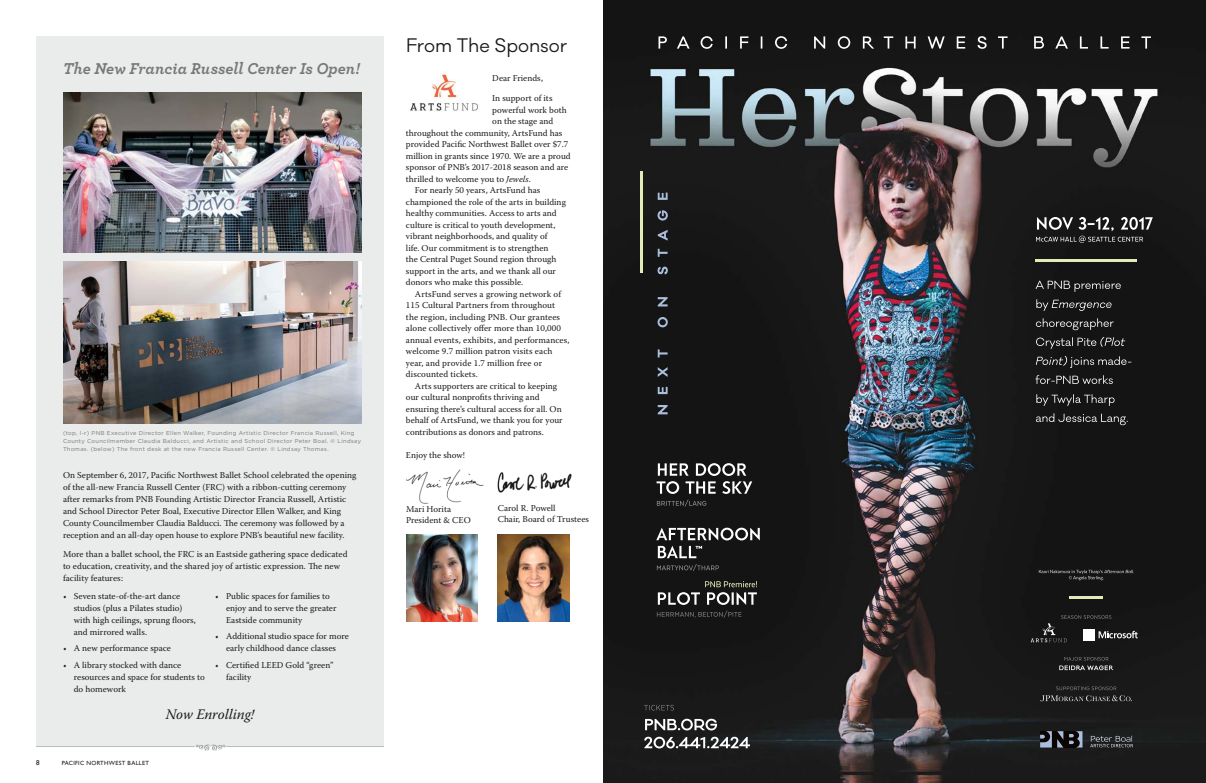
<style>
.page{position:relative;width:1206px;height:783px;background:#fff}
.page>*{position:absolute;margin:0;border:0;box-sizing:border-box;transform-origin:0 0}
.t1{font:18px "Galano Classic";color:#1c1b1b}
.t2{font:italic 700 16.5px "Archer";letter-spacing:-.005em;color:#777878}
.t3{font:italic 14.5px "Warnock Pro";letter-spacing:-.005em;color:#1c1b1b}
.t4{font:9px/12px "Warnock Pro";color:#1c1b1b}
.t5{font:7px "Gill Sans";color:#1c1b1b}
.t6{font:6px "Gill Sans";letter-spacing:.05em;color:#1c1b1b}
.t7{font:5.7px/8px "Gotham";letter-spacing:.05em;color:#777878}
.s1{font-style:italic}
</style>
<div class="page">
<img style="left:406px;top:469px;width:78px;height:35px">
<img style="left:410px;top:74px;width:68px;height:37px">
<img style="left:497px;top:535px;width:72px;height:86px">
<img style="left:497px;top:472px;width:75px;height:21px">
<img style="left:406px;top:535px;width:72px;height:86px">
<div style="left:36px;top:36px;width:348px;height:711px;background:#eaebeb"></div>
<img style="left:63px;top:93px;width:298px;height:160px">
<svg style="left:196px;top:745px;width:29px;height:6px"></svg>
<hr style="left:36px;top:746px;width:158px;height:1px;background:#cacbcc">
<hr style="left:227px;top:746px;width:157px;height:1px;background:#cacbcc">
<img style="left:63px;top:261px;width:298px;height:163px">
<img style="left:603px;top:0;width:603px;height:783px">
<hr style="left:640px;top:171px;width:3px;height:102px;background:#e3ecb6">
<hr style="left:1035px;top:259px;width:102px;height:3px;background:#e3ecb6">
<hr style="left:1070px;top:596px;width:33px;height:2px;background:#e3ecb6">
<svg style="left:644px;top:737px;width:106px;height:11px"></svg>
<svg style="left:645px;top:719px;width:72px;height:11px"></svg>
<svg style="left:1036px;top:217px;width:117px;height:26px;background:#464646"></svg>
<svg style="left:657px;top:611px;width:85px;height:7px"></svg>
<svg style="left:657px;top:564px;width:62px;height:7px"></svg>
<svg style="left:658px;top:546px;width:44px;height:12px"></svg>
<svg style="left:656px;top:528px;width:104px;height:12px"></svg>
<svg style="left:657px;top:500px;width:49px;height:7px"></svg>
<svg style="left:657px;top:463px;width:95px;height:31px"></svg>
<svg style="left:1036px;top:413px;width:92px;height:12px"></svg>
<svg style="left:1036px;top:394px;width:79px;height:12px"></svg>
<svg style="left:1035px;top:375px;width:78px;height:9px"></svg>
<svg style="left:1036px;top:356px;width:95px;height:12px"></svg>
<svg style="left:1036px;top:337px;width:89px;height:12px"></svg>
<svg style="left:1036px;top:318px;width:78px;height:12px"></svg>
<svg style="left:1036px;top:299px;width:76px;height:12px"></svg>
<svg style="left:1036px;top:281px;width:85px;height:11px"></svg>
<svg style="left:1090px;top:736px;width:43px;height:11px"></svg>
<svg style="left:1031px;top:615px;width:107px;height:27px;background:#313131"></svg>
<svg style="left:1059px;top:657px;width:54px;height:13px"></svg>
<svg style="left:1039px;top:570px;width:95px;height:10px"></svg>
<svg style="left:658px;top:581px;width:99px;height:24px;background:#494a47"></svg>
<svg style="left:644px;top:705px;width:30px;height:6px"></svg>
<svg style="left:1040px;top:731px;width:43px;height:17px"></svg>
<svg style="left:1040px;top:686px;width:92px;height:15px"></svg>
<svg style="left:658px;top:193px;width:10px;height:221px;background:#373b42"></svg>
<svg style="left:659px;top:36px;width:492px;height:13px;background:#393939"></svg>
<h2 class="t2" style="left:63px;top:56px;width:298px">The New Francia Russell Center Is Open!</h2>
<p class="t7" style="left:63px;top:429px;width:300px">(top, l-r) PNB Executive Director Ellen Walker, Founding Artistic Director Francia Russell, King<br>County Councilmember Claudia Balducci, and Artistic and School Director Peter Boal. © Lindsay<br>Thomas. (below) The front desk at the new Francia Russell Center. © Lindsay Thomas.</p>
<p class="t4" style="left:63px;top:469px;width:295px">On September 6, 2017, Pacific Northwest Ballet School celebrated the opening of the all-new Francia Russell Center (FRC) with a ribbon-cutting ceremony after remarks from PNB Founding Artistic Director Francia Russell, Artistic and School Director Peter Boal, Executive Director Ellen Walker, and King County Councilmember Claudia Balducci. The ceremony was followed by a reception and an all-day open house to explore PNB’s beautiful new facility.</p>
<p class="t4" style="left:63px;top:548px;width:286px">More than a ballet school, the FRC is an Eastside gathering space dedicated to education, creativity, and the shared joy of artistic expression. The new facility features:</p>
<p class="t4" style="left:74px;top:590px;width:124px;text-indent:-11px">• Seven state-of-the-art dance studios (plus a Pilates studio) with high ceilings, sprung floors, and mirrored walls.</p>
<p class="t4" style="left:63px;top:642px;width:109px">• A new performance space</p>
<p class="t4" style="left:74px;top:659px;width:133px;text-indent:-11px">• A library stocked with dance resources and space for students to do homework</p>
<p class="t4" style="left:226px;top:590px;width:112px;text-indent:-11px">• Public spaces for families to enjoy and to serve the greater<br>Eastside community</p>
<p class="t4" style="left:215px;top:630px;width:135px;text-align:center">• Additional studio space for more early childhood dance classes</p>
<p class="t4" style="left:226px;top:659px;width:109px;text-indent:-11px">• Certified LEED Gold “green” facility</p>
<p class="t5" style="left:36px;top:759px;width:5px">8</p>
<p class="t6" style="left:62px;top:760px;width:89px">PACIFIC NORTHWEST BALLET</p>
<h3 class="t3" style="left:166px;top:705px;width:90px">Now Enrolling!</h3>
<h1 class="t1" style="left:406px;top:34px;width:163px">From The Sponsor</h1>
<p class="t4" style="left:492px;top:72px;width:52px">Dear Friends,</p>
<p class="t4" style="left:492px;top:92px;width:62px">In support of its</p>
<p class="t4" style="left:492px;top:104px;width:76px">powerful work both</p>
<p class="t4" style="left:492px;top:115px;width:63px">on the stage and</p>
<p class="t4" style="left:406px;top:127px;width:158px">throughout the community, ArtsFund has</p>
<p class="t4" style="left:406px;top:138px;width:164px">provided Pacific Northwest Ballet over $7.7</p>
<p class="t4" style="left:406px;top:150px;width:166px">million in grants since 1970. We are a proud</p>
<p class="t4" style="left:406px;top:161px;width:164px">sponsor of PNB’s 2017-2018 season and are</p>
<p class="t4" style="left:406px;top:173px;width:126px">thrilled to welcome you to <span class="s1">Jewels</span>.</p>
<p class="t4" style="left:415px;top:184px;width:127px">For nearly 50 years, ArtsFund has</p>
<p class="t4" style="left:406px;top:196px;width:161px">championed the role of the arts in building</p>
<p class="t4" style="left:406px;top:207px;width:152px">healthy communities. Access to arts and</p>
<p class="t4" style="left:406px;top:219px;width:151px">culture is critical to youth development,</p>
<p class="t4" style="left:406px;top:230px;width:143px">vibrant neighborhoods, and quality of</p>
<p class="t4" style="left:406px;top:242px;width:144px">life. Our commitment is to strengthen</p>
<p class="t4" style="left:406px;top:253px;width:152px">the Central Puget Sound region through</p>
<p class="t4" style="left:406px;top:265px;width:152px">support in the arts, and we thank all our</p>
<p class="t4" style="left:406px;top:276px;width:119px">donors who make this possible.</p>
<p class="t4" style="left:415px;top:288px;width:148px">ArtsFund serves a growing network of</p>
<p class="t4" style="left:406px;top:299px;width:151px">115 Cultural Partners from throughout</p>
<p class="t4" style="left:406px;top:311px;width:156px">the region, including PNB. Our grantees</p>
<p class="t4" style="left:406px;top:322px;width:157px">alone collectively offer more than 10,000</p>
<p class="t4" style="left:406px;top:334px;width:165px">annual events, exhibits, and performances,</p>
<p class="t4" style="left:406px;top:345px;width:148px">welcome 9.7 million patron visits each</p>
<p class="t4" style="left:406px;top:357px;width:138px">year, and provide 1.7 million free or</p>
<p class="t4" style="left:406px;top:368px;width:74px">discounted tickets.</p>
<p class="t4" style="left:415px;top:380px;width:144px">Arts supporters are critical to keeping</p>
<p class="t4" style="left:406px;top:391px;width:135px">our cultural nonprofits thriving and</p>
<p class="t4" style="left:406px;top:403px;width:157px">ensuring there’s cultural access for all. On</p>
<p class="t4" style="left:406px;top:414px;width:158px">behalf of ArtsFund, we thank you for your</p>
<p class="t4" style="left:406px;top:426px;width:139px">contributions as donors and patrons.</p>
<p class="t4" style="left:406px;top:449px;width:60px">Enjoy the show!</p>
<p class="t4" style="left:406px;top:503px;width:66px;line-height:11px">Mari Horita<br>President &amp; CEO</p>
<p class="t4" style="left:498px;top:502px;width:93px;line-height:11px">Carol R. Powell<br>Chair, Board of Trustees</p>
</div>
